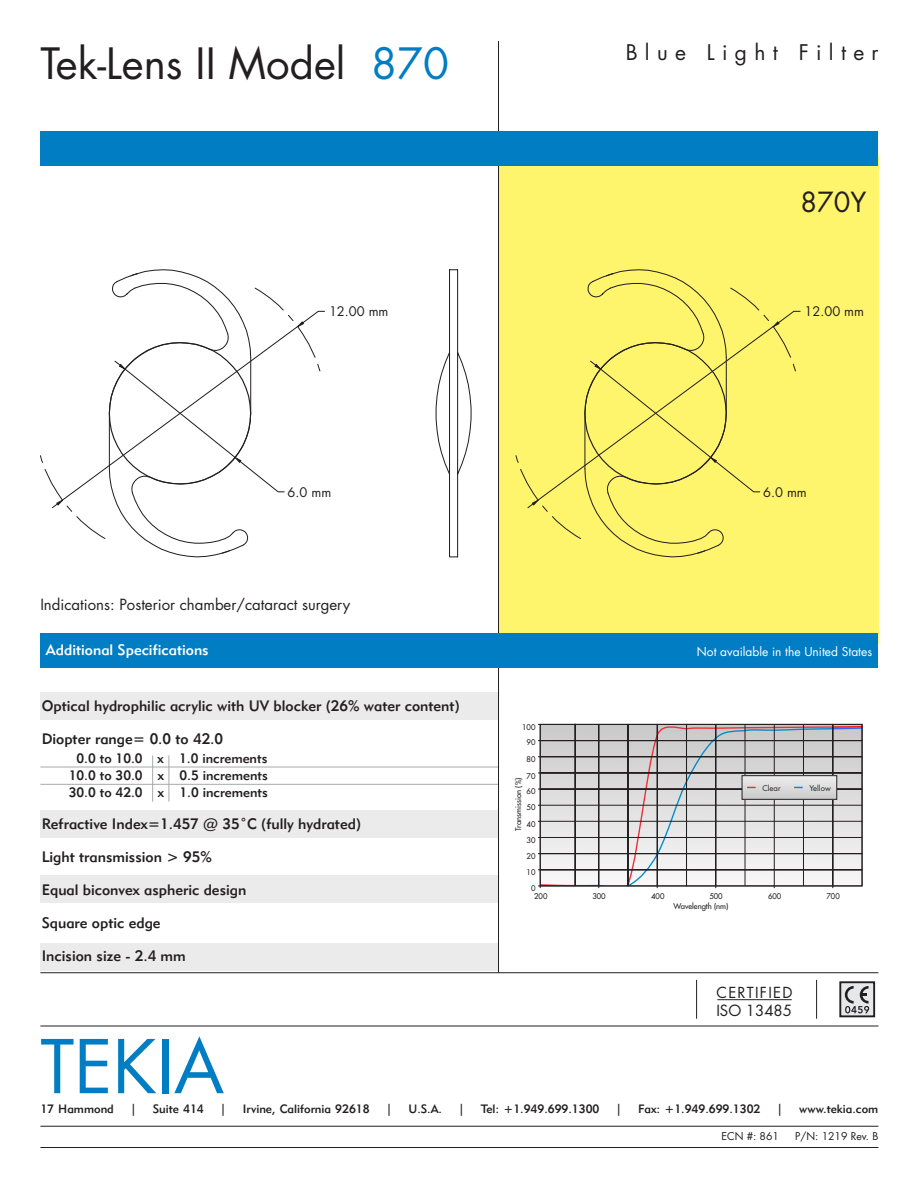
<style>
.page{position:relative;width:918px;height:1188px;background:#fff}
.page>*{position:absolute;margin:0;border:0;box-sizing:border-box;transform-origin:0 0}
.t1{font:72px "Futura";color:#007dc3}
.t2{font:42px "Futura";color:#231f20}
.t3{font:27px "Futura";color:#231f20}
.t4{font:21px "Futura";letter-spacing:.345em;color:#231f20}
.t5{font:15px/32.2px "Geometric 415 BT Medium A";color:#231f20}
.t6{font:15px "Futura";color:#231f20}
.t7{font:15px "Geometric 415 BT Medium A";color:#fff}
.t8{font:14.85px "Futura";letter-spacing:.09em;color:#231f20}
.t9{font:13.5px/17.2px "Geometric 415 BT Medium A";color:#231f20;text-align:center}
.t10{font:12.9px "Futura";color:#231f20}
.t11{font:12px "Geometric 415 BT Medium A";color:#231f20}
.t12{font:12px "Futura";color:#fff}
.t13{font:10.5px "Futura";color:#231f20}
.t14{font:7.65px/15.9px "Futura";color:#231f20;text-align:justify}
.t15{font:7.65px "Futura";color:#231f20}
.s1{color:#007dc3}
</style>
<div class="page">
<div style="left:40px;top:943px;width:837px;height:27px;background:#ebebec"></div>
<div style="left:40px;top:876px;width:837px;height:27px;background:#ebebec"></div>
<div style="left:40px;top:810px;width:837px;height:28px;background:#ebebec"></div>
<hr style="left:40px;top:767px;width:473px;height:1px;background:#a7a9ac">
<hr style="left:40px;top:784px;width:473px;height:1px;background:#a7a9ac">
<hr style="left:169px;top:755px;width:1px;height:47px;background:#a7a9ac">
<hr style="left:152px;top:755px;width:1px;height:47px;background:#a7a9ac">
<div style="left:40px;top:692px;width:837px;height:28px;background:#ebebec"></div>
<div style="left:498px;top:678px;width:380px;height:293px;background:#fff"></div>
<div style="left:499px;top:155px;width:379px;height:489px;background:#fff56d"></div>
<hr style="left:40px;top:1026px;width:838px;height:1px;background:#231f20">
<hr style="left:40px;top:1147px;width:838px;height:1px;background:#231f20">
<hr style="left:40px;top:1126px;width:838px;height:1px;background:#231f20">
<hr style="left:498px;top:41px;width:1px;height:605px;background:#231f20">
<hr style="left:498px;top:665px;width:1px;height:308px;background:#231f20">
<div style="left:40px;top:132px;width:838px;height:34px;background:#007dc3"></div>
<div style="left:839px;top:981px;width:36px;height:36px;background:#e6e7e8;border:2px solid #231f20"></div>
<svg style="left:845px;top:986px;width:24px;height:27px"></svg>
<hr style="left:40px;top:972px;width:838px;height:1px;background:#231f20">
<hr style="left:717px;top:999px;width:75px;height:1px;background:#231f20">
<hr style="left:816px;top:980px;width:1px;height:39px;background:#231f20">
<hr style="left:696px;top:980px;width:1px;height:39px;background:#231f20">
<svg style="left:435px;top:269px;width:37px;height:289px"></svg>
<svg style="left:40px;top:269px;width:285px;height:289px"></svg>
<svg style="left:515px;top:269px;width:286px;height:289px"></svg>
<div style="left:40px;top:634px;width:838px;height:34px;background:#007dc3"></div>
<svg style="left:538px;top:723px;width:324px;height:165px"></svg>
<h2 class="t2" style="left:40px;top:35px;width:410px">Tek-Lens II Model <span class="s1">870</span></h2>
<p class="t10" style="left:329px;top:302px;width:61px">12.00 mm</p>
<h3 class="t4" style="left:626px;top:38px;width:254px">Blue Light Filter</h3>
<h3 class="t3" style="left:800px;top:183px;width:67px">870Y</h3>
<p class="t10" style="left:805px;top:302px;width:61px">12.00 mm</p>
<p class="t10" style="left:288px;top:484px;width:45px">6.0 mm</p>
<p class="t6" style="left:40px;top:594px;width:311px">Indications: Posterior chamber/cataract surgery</p>
<p class="t7" style="left:46px;top:640px;width:164px">Additional Specifications</p>
<p class="t5" style="left:42px;top:690px;width:420px">Optical hydrophilic acrylic with UV blocker (26% water content)<br>Diopter range= 0.0 to 42.0</p>
<p class="t9" style="left:69px;top:749px;width:201px">0.0 to 10.0 x 1.0 increments<br>10.0 to 30.0 x 0.5 increments<br>30.0 to 42.0 x 1.0 increments</p>
<p class="t5" style="left:42px;top:807px;width:321px">Refractive Index=1.457 @ 35˚C (fully hydrated)</p>
<p class="t5" style="left:42px;top:840px;width:172px">Light transmission &gt; 95%</p>
<p class="t5" style="left:42px;top:873px;width:206px">Equal biconvex aspheric design</p>
<p class="t5" style="left:42px;top:906px;width:120px">Square optic edge</p>
<p class="t5" style="left:42px;top:939px;width:146px">Incision size - 2.4 mm</p>
<h1 class="t1" style="left:40px;top:1017px;width:185px">TEKIA</h1>
<p class="t10" style="left:763px;top:484px;width:45px">6.0 mm</p>
<p class="t14" style="left:522px;top:719px;width:15px">100</p>
<p class="t14" style="left:527px;top:734px;width:10px">90</p>
<p class="t14" style="left:527px;top:751px;width:10px">80</p>
<p class="t14" style="left:527px;top:768px;width:10px">70<br>60</p>
<p class="t14" style="left:510px;top:831px;width:54px;rotate:-90deg">Transmission (%)</p>
<p class="t14" style="left:527px;top:799px;width:10px">50</p>
<p class="t14" style="left:527px;top:816px;width:10px">40<br>30<br>20</p>
<p class="t14" style="left:527px;top:864px;width:10px">10</p>
<p class="t14" style="left:531px;top:880px;width:6px">0</p>
<p class="t12" style="left:697px;top:643px;width:177px">Not available in the United States</p>
<p class="t15" style="left:762px;top:783px;width:20px">Clear</p>
<p class="t15" style="left:809px;top:783px;width:23px">Yellow</p>
<p class="t14" style="left:534px;top:889px;width:15px">200</p>
<p class="t14" style="left:592px;top:889px;width:15px">300</p>
<p class="t14" style="left:651px;top:889px;width:15px">400</p>
<p class="t14" style="left:709px;top:889px;width:15px">500</p>
<p class="t14" style="left:768px;top:889px;width:15px">600</p>
<p class="t14" style="left:827px;top:889px;width:15px">700</p>
<p class="t14" style="left:673px;top:898px;width:57px">Wavelength (nm)</p>
<p class="t8" style="left:716px;top:983px;width:78px">CERTIFIED</p>
<p class="t6" style="left:716px;top:1001px;width:77px">ISO 13485</p>
<p class="t11" style="left:40px;top:1102px;width:75px">17 Hammond</p>
<p class="t11" style="left:130px;top:1102px;width:7px">|</p>
<p class="t11" style="left:153px;top:1102px;width:53px">Suite 414</p>
<p class="t11" style="left:220px;top:1102px;width:7px">|</p>
<p class="t11" style="left:243px;top:1102px;width:128px">Irvine, California 92618</p>
<p class="t11" style="left:386px;top:1102px;width:7px">|</p>
<p class="t11" style="left:409px;top:1102px;width:35px">U.S.A.</p>
<p class="t11" style="left:459px;top:1102px;width:7px">|</p>
<p class="t11" style="left:481px;top:1102px;width:120px">Tel: +1.949.699.1300</p>
<p class="t11" style="left:616px;top:1102px;width:7px">|</p>
<p class="t11" style="left:638px;top:1102px;width:124px">Fax: +1.949.699.1302</p>
<p class="t11" style="left:777px;top:1102px;width:7px">|</p>
<p class="t11" style="left:799px;top:1102px;width:81px">www.tekia.com</p>
<p class="t13" style="left:722px;top:1129px;width:59px">ECN #: 861</p>
<p class="t13" style="left:795px;top:1129px;width:85px">P/N: 1219 Rev. B</p>
</div>
